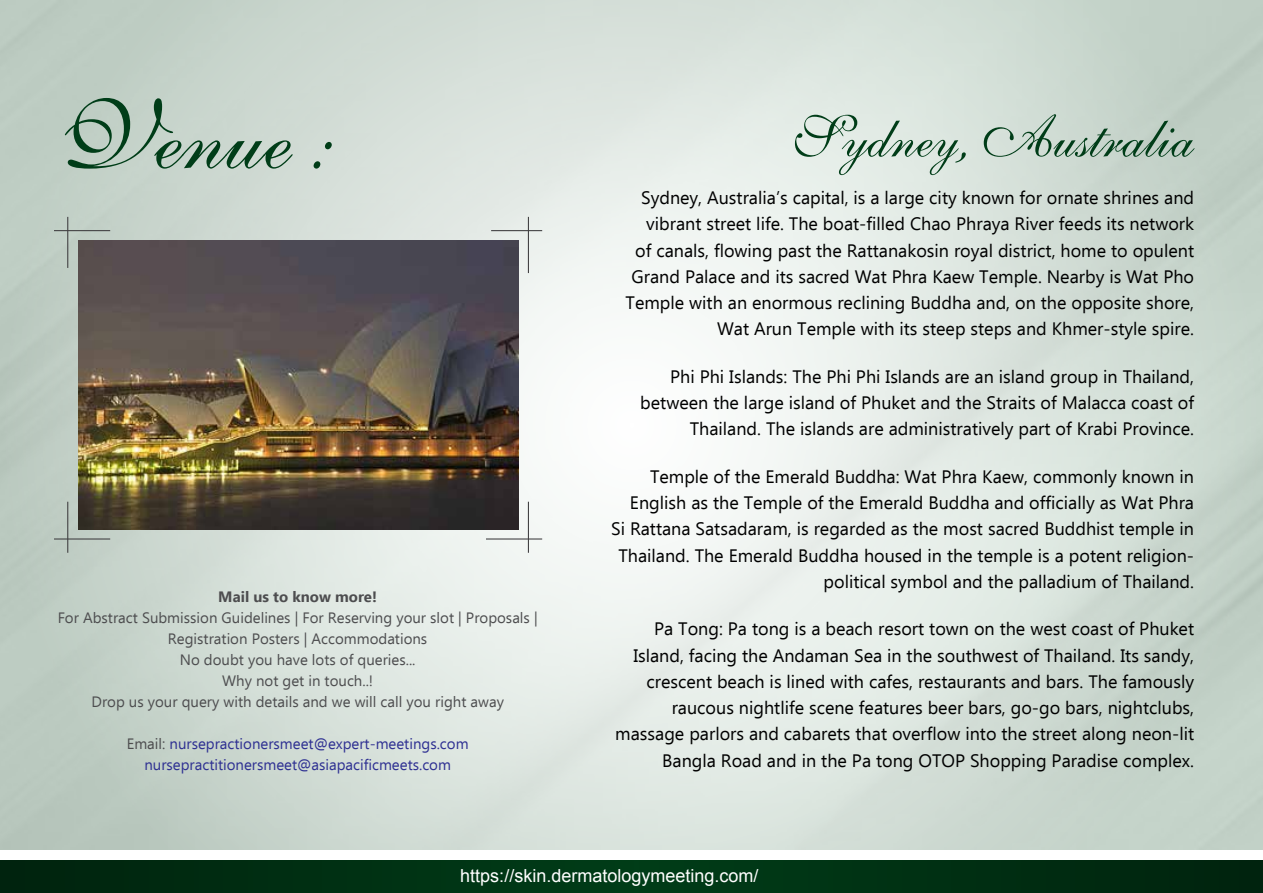
<style>
.page{position:relative;width:1263px;height:893px;background:#fff}
.page>*{position:absolute;margin:0;border:0;box-sizing:border-box;transform-origin:0 0}
.t1{font:98.1px "English 111 Presto BT";color:#003d18}
.t2{font:58.8px "English 111 Presto BT";color:#003d18}
.t3{font:18px/26.2px "Ebrima";color:#000;text-align:right}
.t4{font:18px "Arial";color:#fff}
.t5{font:15px/21px "Ebrima";color:#4d4d4f;text-align:center}
.t6{font:15px/21px "Ebrima";color:#2e3092;text-align:center}
.t7{font:700 15px "Ebrima";color:#4d4d4f}
.s1{color:#4d4d4f}
</style>
<div class="page">
<img style="left:0;top:0;width:1263px;height:850px">
<div style="left:0;top:860px;width:1263px;height:33px;background:#002f12"></div>
<img style="left:78px;top:240px;width:440px;height:289px">
<hr style="left:486px;top:538px;width:56px;height:2px;background:#414042">
<hr style="left:528px;top:502px;width:1px;height:51px;background:#414042">
<hr style="left:54px;top:538px;width:56px;height:2px;background:#414042">
<hr style="left:67px;top:502px;width:1px;height:51px;background:#414042">
<hr style="left:54px;top:230px;width:56px;height:1px;background:#414042">
<hr style="left:67px;top:217px;width:1px;height:51px;background:#414042">
<hr style="left:528px;top:217px;width:1px;height:56px;background:#414042">
<hr style="left:491px;top:230px;width:51px;height:1px;background:#414042">
<h1 class="t1" style="left:54px;top:75px;width:282px">Venue :</h1>
<p class="t7" style="left:218px;top:586px;width:160px">Mail us to know more!</p>
<p class="t5" style="left:58px;top:608px;width:481px">For Abstract Submission Guidelines | For Reserving your slot | Proposals | Registration Posters | Accommodations<br>No doubt you have lots of queries...<br>Why not get in touch..!<br>Drop us your query with details and we will call you right away</p>
<p class="t6" style="left:127px;top:734px;width:343px"><span class="s1">Email:</span> nursepractionersmeet@expert-meetings.com nursepractitionersmeet@asiapacificmeets.com</p>
<h2 class="t2" style="left:792px;top:101px;width:404px">Sydney, Australia</h2>
<p class="t3" style="left:626px;top:186px;width:570px">Sydney, Australia’s capital, is a large city known for ornate shrines and vibrant street life. The boat-filled Chao Phraya River feeds its network of canals, flowing past the Rattanakosin royal district, home to opulent Grand Palace and its sacred Wat Phra Kaew Temple. Nearby is Wat Pho Temple with an enormous reclining Buddha and, on the opposite shore, Wat Arun Temple with its steep steps and Khmer-style spire.</p>
<p class="t3" style="left:640px;top:364px;width:555px">Phi Phi Islands: The Phi Phi Islands are an island group in Thailand, between the large island of Phuket and the Straits of Malacca coast of<br>Thailand. The islands are administratively part of Krabi Province.</p>
<p class="t3" style="left:611px;top:464px;width:584px">Temple of the Emerald Buddha: Wat Phra Kaew, commonly known in English as the Temple of the Emerald Buddha and officially as Wat Phra<br>Si Rattana Satsadaram, is regarded as the most sacred Buddhist temple in Thailand. The Emerald Buddha housed in the temple is a potent religion&shy;political symbol and the palladium of Thailand.</p>
<p class="t3" style="left:615px;top:617px;width:580px">Pa Tong: Pa tong is a beach resort town on the west coast of Phuket Island, facing the Andaman Sea in the southwest of Thailand. Its sandy, crescent beach is lined with cafes, restaurants and bars. The famously raucous nightlife scene features beer bars, go-go bars, nightclubs, massage parlors and cabarets that overflow into the street along neon-lit Bangla Road and in the Pa tong OTOP Shopping Paradise complex.</p>
<p class="t4" style="left:460px;top:864px;width:300px">https://skin.dermatologymeeting.com/</p>
</div>
